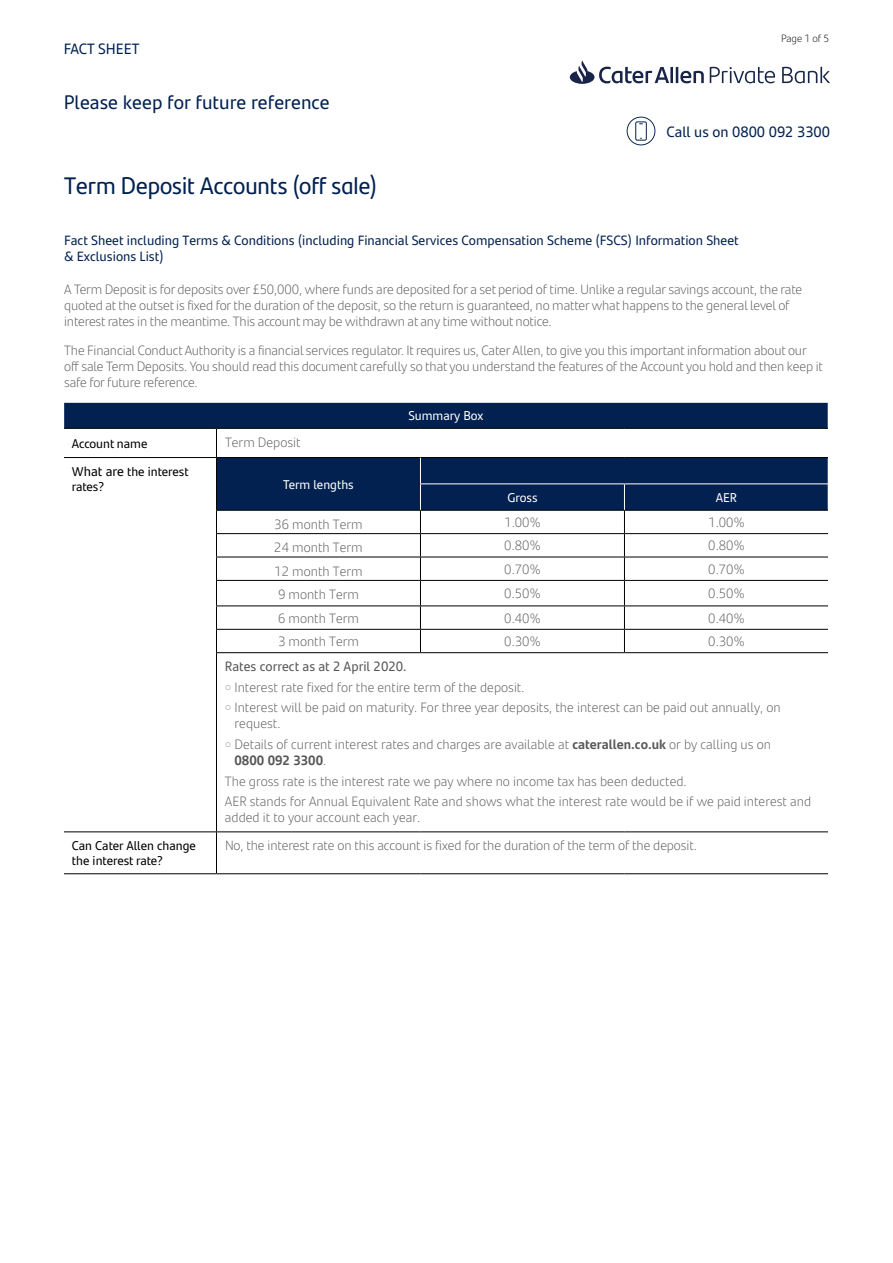
<style>
.page{position:relative;width:893px;height:1263px;background:#fff}
.page>*{position:absolute;margin:0;border:0;box-sizing:border-box;transform-origin:0 0}
.t1{font:24px "Santander Headline";color:#022151}
.t2{font:19.5px "Santander Text";color:#022151}
.t3{font:15px "Santander Text";color:#022151}
.t4{font:300 13.5px/16.2px "Santander Text";letter-spacing:-.01em;color:#565655}
.t5{font:13.5px/16.2px "Santander Text";color:#022151}
.t6{font:13.5px "Santander Text";color:#565655}
.t7{font:12.75px/15.3px "Santander Text";color:#000}
.t8{font:12.75px "Santander Text";color:#fff}
.t9{font:300 10.5px "Santander Text";letter-spacing:-.01em;color:#000}
.s1{font-size:13.5px}
.s2{font-weight:700}
</style>
<div class="page">
<svg style="left:64px;top:403px;width:764px;height:107px;fill:#022151"></svg>
<hr style="left:64px;top:457px;width:152px;height:1px;background:#000">
<hr style="left:216px;top:457px;width:204px;height:1px;background:#000">
<hr style="left:216px;top:510px;width:204px;height:1px;background:#000">
<hr style="left:216px;top:533px;width:204px;height:1px;background:#000">
<hr style="left:216px;top:557px;width:204px;height:1px;background:#000">
<hr style="left:216px;top:580px;width:204px;height:1px;background:#000">
<hr style="left:420px;top:510px;width:204px;height:1px;background:#000">
<hr style="left:624px;top:510px;width:204px;height:1px;background:#000">
<hr style="left:420px;top:533px;width:204px;height:1px;background:#000">
<hr style="left:624px;top:533px;width:204px;height:1px;background:#000">
<hr style="left:420px;top:629px;width:204px;height:1px;background:#000">
<hr style="left:624px;top:629px;width:204px;height:1px;background:#000">
<hr style="left:420px;top:652px;width:204px;height:1px;background:#000">
<hr style="left:624px;top:652px;width:204px;height:1px;background:#000">
<hr style="left:420px;top:557px;width:204px;height:1px;background:#000">
<hr style="left:624px;top:557px;width:204px;height:1px;background:#000">
<hr style="left:420px;top:580px;width:204px;height:1px;background:#000">
<hr style="left:624px;top:580px;width:204px;height:1px;background:#000">
<hr style="left:216px;top:605px;width:204px;height:1px;background:#000">
<hr style="left:420px;top:605px;width:204px;height:1px;background:#000">
<hr style="left:624px;top:605px;width:204px;height:1px;background:#000">
<hr style="left:216px;top:629px;width:204px;height:1px;background:#000">
<svg style="left:216px;top:429px;width:1px;height:223px"></svg>
<hr style="left:216px;top:652px;width:204px;height:1px;background:#000">
<hr style="left:216px;top:653px;width:1px;height:178px;background:#000">
<hr style="left:64px;top:831px;width:152px;height:1px;background:#000">
<hr style="left:216px;top:831px;width:204px;height:1px;background:#000">
<hr style="left:216px;top:832px;width:1px;height:41px;background:#000">
<hr style="left:420px;top:831px;width:204px;height:1px;background:#000">
<hr style="left:624px;top:831px;width:204px;height:1px;background:#000">
<hr style="left:216px;top:873px;width:204px;height:1px;background:#000">
<hr style="left:420px;top:873px;width:204px;height:1px;background:#000">
<hr style="left:624px;top:873px;width:204px;height:1px;background:#000">
<svg style="left:624px;top:484px;width:1px;height:168px"></svg>
<hr style="left:64px;top:428px;width:152px;height:1px;background:#000">
<hr style="left:216px;top:428px;width:204px;height:1px;background:#000">
<hr style="left:420px;top:428px;width:204px;height:1px;background:#000">
<hr style="left:624px;top:428px;width:204px;height:1px;background:#000">
<hr style="left:64px;top:873px;width:152px;height:1px;background:#000">
<hr style="left:420px;top:457px;width:204px;height:1px;background:#000">
<hr style="left:624px;top:457px;width:204px;height:1px;background:#000">
<svg style="left:420px;top:458px;width:1px;height:194px"></svg>
<hr style="left:420px;top:483px;width:204px;height:1px;background:#fff">
<hr style="left:624px;top:483px;width:204px;height:1px;background:#fff">
<svg style="left:570px;top:60px;width:260px;height:24px"></svg>
<svg style="left:627px;top:117px;width:28px;height:28px"></svg>
<p class="t3" style="left:64px;top:37px;width:77px">FACT SHEET</p>
<h2 class="t2" style="left:64px;top:88px;width:268px">Please keep for future reference</h2>
<p class="t9" style="left:781px;top:30px;width:50px">Page 1 of 5</p>
<p class="t3" style="left:666px;top:120px;width:165px">Call us on 0800 092 3300</p>
<h1 class="t1" style="left:64px;top:168px;width:314px">Term Deposit Accounts (off sale)</h1>
<p class="t5" style="left:64px;top:231px;width:676px">Fact Sheet including Terms &amp; Conditions (including Financial Services Compensation Scheme (FSCS) Information Sheet &amp; Exclusions List)</p>
<p class="t4" style="left:64px;top:280px;width:739px">A Term Deposit is for deposits over £50,000, where funds are deposited for a set period of time. Unlike a regular savings account, the rate quoted at the outset is fixed for the duration of the deposit, so the return is guaranteed, no matter what happens to the general level of interest rates in the meantime. This account may be withdrawn at any time without notice.</p>
<p class="t4" style="left:64px;top:341px;width:760px">The Financial Conduct Authority is a financial services regulator. It requires us, Cater Allen, to give you this important information about our off sale Term Deposits. You should read this document carefully so that you understand the features of the Account you hold and then keep it safe for future reference.</p>
<p class="t8" style="left:408px;top:406px;width:77px">Summary Box</p>
<p class="t7" style="left:72px;top:435px;width:77px">Account name</p>
<p class="t4" style="left:225px;top:433px;width:77px">Term Deposit</p>
<p class="t7" style="left:72px;top:463px;width:118px">W<span class="s1">hat are</span> the interest rates?</p>
<p class="t8" style="left:283px;top:475px;width:72px">Term lengths</p>
<p class="t8" style="left:507px;top:488px;width:32px">Gross</p>
<p class="t8" style="left:716px;top:488px;width:23px">AER</p>
<p class="t4" style="left:274px;top:515px;width:90px">36 month Term</p>
<p class="t4" style="left:504px;top:513px;width:38px">1.00%</p>
<p class="t4" style="left:708px;top:513px;width:38px">1.00%</p>
<p class="t4" style="left:274px;top:539px;width:90px">24 month Term</p>
<p class="t4" style="left:504px;top:537px;width:38px">0.80%</p>
<p class="t4" style="left:708px;top:537px;width:38px">0.80%</p>
<p class="t4" style="left:274px;top:562px;width:90px">12 month Term</p>
<p class="t4" style="left:504px;top:560px;width:38px">0.70%</p>
<p class="t4" style="left:708px;top:560px;width:38px">0.70%</p>
<p class="t4" style="left:278px;top:586px;width:82px">9 month Term</p>
<p class="t4" style="left:504px;top:585px;width:38px">0.50%</p>
<p class="t4" style="left:708px;top:585px;width:38px">0.50%</p>
<p class="t4" style="left:278px;top:609px;width:82px">6 month Term</p>
<p class="t4" style="left:504px;top:609px;width:38px">0.40%</p>
<p class="t4" style="left:708px;top:609px;width:38px">0.40%</p>
<p class="t4" style="left:278px;top:633px;width:82px">3 month Term</p>
<p class="t4" style="left:504px;top:633px;width:38px">0.30%</p>
<p class="t4" style="left:708px;top:633px;width:38px">0.30%</p>
<p class="t6" style="left:225px;top:656px;width:183px">Rates correct as at 2 April 2020.</p>
<p class="t4" style="left:225px;top:678px;width:301px"><sup>○</sup> Interest rate fixed for the entire term of the deposit.</p>
<p class="t4" style="left:235px;top:699px;width:548px;text-indent:-10px"><sup>○</sup> Interest will be paid on maturity. For three year deposits, the interest can be paid out annually, on request.</p>
<p class="t4" style="left:235px;top:735px;width:538px;text-indent:-10px"><sup>○</sup> Details of current interest rates and charges are available at <span class="s2">caterallen.co.uk</span> or by calling us on<br><span class="s2">0800 092 3300</span>.</p>
<p class="t4" style="left:225px;top:770px;width:588px;line-height:20.4px">The gross rate is the interest rate we pay where no income tax has been deducted.<br>AER stands for Annual Equivalent Rate and shows what the interest rate would be if we paid interest and</p>
<p class="t4" style="left:225px;top:809px;width:197px">added it to your account each year.</p>
<p class="t7" style="left:72px;top:837px;width:126px">Can Cater Allen change the interest rate?</p>
<p class="t4" style="left:225px;top:837px;width:473px">No, the interest rate on this account is fixed for the duration of the term of the deposit.</p>
</div>
